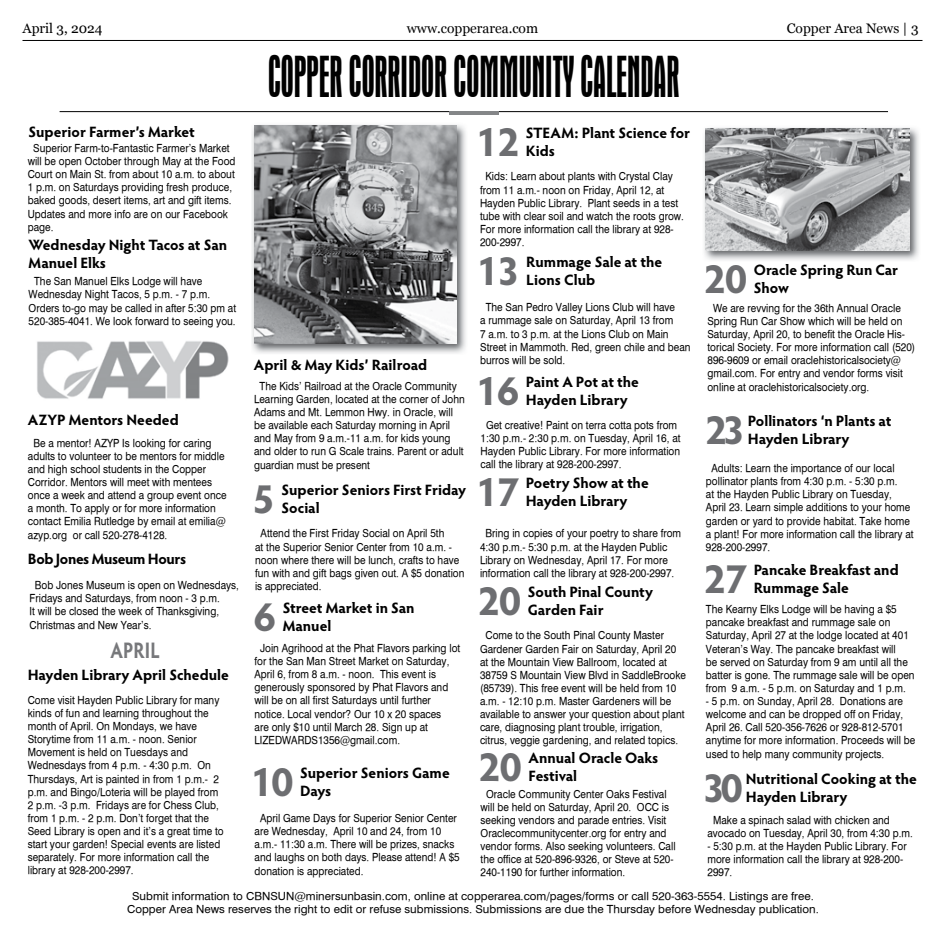
<style>
.page{position:relative;width:945px;height:945px;background:#fff}
.page>*{position:absolute;margin:0;border:0;box-sizing:border-box;transform-origin:0 0}
.t1{font:condensed 60px "Aurora BT";color:#000;scale:.8 1}
.t2{font:700 41.25px "Hypatia Sans Pro";letter-spacing:-.025em;color:#6d6e71}
.t3{font:700 22.5px "Hypatia Sans Pro";letter-spacing:.01em;color:#77787b;scale:.8 1}
.t4{font:700 15px/18px "Hypatia Sans Pro";letter-spacing:-.005em;color:#000}
.t5{font:700 15px "Hypatia Sans Pro";letter-spacing:-.025em;color:#000}
.t6{font:13.75px "Georgia";color:#000}
.t7{font:11.25px/13.1px "Geneva";color:#000;scale:.9 1}
.t8{font:11.25px/13.1px "Geneva";color:#000;text-align:center}
</style>
<div class="page">
<hr style="left:22px;top:40px;width:900px;height:1px;background:#000">
<hr style="left:60px;top:111px;width:828px;height:1px;background:#000">
<hr style="left:449px;top:111px;width:49px;height:3px;background:#848688">
<img style="left:37px;top:341px;width:192px;height:58px">
<img style="left:252px;top:125px;width:214px;height:229px">
<img style="left:254px;top:126px;width:203px;height:217px">
<img style="left:704px;top:128px;width:215px;height:132px">
<img style="left:706px;top:129px;width:204px;height:121px">
<p class="t6" style="left:22px;top:18px;width:82px">April 3, 2024</p>
<p class="t6" style="left:407px;top:18px;width:133px">www.copperarea.com</p>
<p class="t6" style="left:787px;top:18px;width:133px">Copper Area News | 3</p>
<h1 class="t1" style="left:268px;top:46px;width:516px">COPPER CORRIDOR COMMUNITY CALENDAR</h1>
<h3 class="t4" style="left:29px;top:122px;width:168px">Superior Farmer’s Market</h3>
<p class="t7" style="left:28px;top:141px;width:232px;text-indent:6px">Superior Farm-to-Fantastic Farmer’s Market will be open October through May at the Food Court on Main St. from about 10 a.m. to about 1 p.m. on Saturdays providing fresh produce, baked goods, desert items, art and gift items.<br>Updates and more info are on our Facebook page.</p>
<h3 class="t4" style="left:29px;top:235px;width:200px">Wednesday Night Tacos at San<br>Manuel Elks</h3>
<p class="t7" style="left:29px;top:275px;width:232px;text-indent:6px">The San Manuel Elks Lodge will have Wednesday Night Tacos, 5 p.m. - 7 p.m.<br>Orders to-go may be called in after 5:30 pm at 520-385-4041. We look forward to seeing you.</p>
<h3 class="t4" style="left:28px;top:410px;width:152px">AZYP Mentors Needed</h3>
<p class="t7" style="left:28px;top:436px;width:222px;text-indent:6px">Be a mentor! AZYP Is looking for caring adults to volunteer to be mentors for middle and high school students in the Copper Corridor. Mentors will meet with mentees once a week and attend a group event once a month. To apply or for more information contact Emilia Rutledge by email at emilia@ azyp.org or call 520-278-4128.</p>
<h3 class="t5" style="left:28px;top:549px;width:160px">Bob Jones Museum Hours</h3>
<p class="t7" style="left:30px;top:579px;width:234px;text-indent:5px">Bob Jones Museum is open on Wednesdays, Fridays and Saturdays, from noon - 3 p.m.<br>It will be closed the week of Thanksgiving, Christmas and New Year’s.</p>
<h3 class="t3" style="left:110px;top:635px;width:63px">APRIL</h3>
<h3 class="t4" style="left:28px;top:665px;width:203px">Hayden Library April Schedule</h3>
<p class="t7" style="left:28px;top:693px;width:219px">Come visit Hayden Public Library for many kinds of fun and learning throughout the month of April. On Mondays, we have Storytime from 11 a.m. - noon. Senior Movement is held on Tuesdays and Wednesdays from 4 p.m. - 4:30 p.m. On Thursdays, Art is painted in from 1 p.m.- 2 p.m. and Bingo/Loteria will be played from 2 p.m. -3 p.m. Fridays are for Chess Club, from 1 p.m. - 2 p.m. Don’t forget that the Seed Library is open and it’s a great time to start your garden! Special events are listed separately. For more information call the library at 928-200-2997.</p>
<h3 class="t4" style="left:254px;top:355px;width:175px">April &amp; May Kids’ Railroad</h3>
<p class="t7" style="left:254px;top:379px;width:236px;text-indent:6px">The Kids’ Railroad at the Oracle Community Learning Garden, located at the corner of John Adams and Mt. Lemmon Hwy. in Oracle, will be available each Saturday morning in April and May from 9 a.m.-11 a.m. for kids young and older to run G Scale trains. Parent or adult guardian must be present</p>
<h2 class="t2" style="left:252px;top:470px;width:24px">5</h2>
<h3 class="t4" style="left:281px;top:480px;width:186px">Superior Seniors First Friday<br>Social</h3>
<p class="t7" style="left:255px;top:527px;width:234px;text-indent:6px">Attend the First Friday Social on April 5th<br>at the Superior Senior Center from 10 a.m. - noon where there will be lunch, crafts to have fun with and gift bags given out. A $5 donation is appreciated.</p>
<h2 class="t2" style="left:254px;top:587px;width:24px">6</h2>
<h3 class="t4" style="left:283px;top:598px;width:133px">Street Market in San<br>Manuel</h3>
<p class="t7" style="left:255px;top:641px;width:230px;text-indent:6px">Join Agrihood at the Phat Flavors parking lot for the San Man Street Market on Saturday, April 6, from 8 a.m. - noon. This event is generously sponsored by Phat Flavors and will be on all first Saturdays until further notice. Local vendor? Our 10 x 20 spaces<br>are only $10 until March 28. Sign up at LIZEDWARDS1356@gmail.com.</p>
<h2 class="t2" style="left:250px;top:752px;width:46px">10</h2>
<h3 class="t4" style="left:300px;top:763px;width:151px">Superior Seniors Game<br>Days</h3>
<p class="t7" style="left:255px;top:811px;width:230px;text-indent:6px">April Game Days for Superior Senior Center are Wednesday, April 10 and 24, from 10 a.m.- 11:30 a.m. There will be prizes, snacks and laughs on both days. Please attend! A $5 donation is appreciated.</p>
<h2 class="t2" style="left:475px;top:112px;width:46px">12</h2>
<h3 class="t4" style="left:526px;top:123px;width:166px">STEAM: Plant Science for<br>Kids</h3>
<p class="t7" style="left:480px;top:170px;width:228px;text-indent:6px">Kids: Learn about plants with Crystal Clay from 11 a.m.- noon on Friday, April 12, at Hayden Public Library. Plant seeds in a test tube with clear soil and watch the roots grow.<br>For more information call the library at 928- 200-2997.</p>
<h2 class="t2" style="left:476px;top:242px;width:46px">13</h2>
<h3 class="t4" style="left:526px;top:252px;width:137px">Rummage Sale at the<br>Lions Club</h3>
<p class="t7" style="left:480px;top:301px;width:235px;text-indent:6px">The San Pedro Valley Lions Club will have<br>a rummage sale on Saturday, April 13 from<br>7 a.m. to 3 p.m. at the Lions Club on Main Street in Mammoth. Red, green chile and bean burros will be sold.</p>
<h2 class="t2" style="left:475px;top:361px;width:46px">16</h2>
<h3 class="t4" style="left:526px;top:372px;width:114px">Paint A Pot at the<br>Hayden Library</h3>
<p class="t7" style="left:481px;top:418px;width:224px;text-indent:6px">Get creative! Paint on terra cotta pots from 1:30 p.m.- 2:30 p.m. on Tuesday, April 16, at Hayden Public Library. For more information call the library at 928-200-2997.</p>
<h2 class="t2" style="left:475px;top:463px;width:46px">17</h2>
<h3 class="t4" style="left:526px;top:473px;width:125px">Poetry Show at the<br>Hayden Library</h3>
<p class="t7" style="left:480px;top:527px;width:225px;text-indent:6px">Bring in copies of your poetry to share from 4:30 p.m.- 5:30 p.m. at the Hayden Public Library on Wednesday, April 17. For more information call the library at 928-200-2997.</p>
<h2 class="t2" style="left:477px;top:572px;width:46px">20</h2>
<h3 class="t4" style="left:528px;top:582px;width:127px">South Pinal County<br>Garden Fair</h3>
<p class="t7" style="left:480px;top:629px;width:231px;text-indent:6px">Come to the South Pinal County Master Gardener Garden Fair on Saturday, April 20 at the Mountain View Ballroom, located at 38759 S Mountain View Blvd in SaddleBrooke (85739). This free event will be held from 10 a.m. - 12:10 p.m. Master Gardeners will be available to answer your question about plant care, diagnosing plant trouble, irrigation, citrus, veggie gardening, and related topics.</p>
<h2 class="t2" style="left:478px;top:738px;width:46px">20</h2>
<h3 class="t4" style="left:529px;top:748px;width:131px">Annual Oracle Oaks<br>Festival</h3>
<p class="t7" style="left:481px;top:787px;width:218px;text-indent:6px">Oracle Community Center Oaks Festival will be held on Saturday, April 20. OCC is seeking vendors and parade entries. Visit Oraclecommunitycenter.org for entry and vendor forms. Also seeking volunteers. Call the office at 520-896-9326, or Steve at 520- 240-1190 for further information.</p>
<h2 class="t2" style="left:703px;top:250px;width:46px">20</h2>
<h3 class="t4" style="left:754px;top:260px;width:146px">Oracle Spring Run Car<br>Show</h3>
<p class="t7" style="left:707px;top:301px;width:232px;text-indent:6px">We are revving for the 36th Annual Oracle Spring Run Car Show which will be held on Saturday, April 20, to benefit the Oracle His&shy;torical Society. For more information call (520)<br>896-9609 or email oraclehistoricalsociety@ gmail.com. For entry and vendor forms visit online at oraclehistoricalsociety.org.</p>
<h2 class="t2" style="left:705px;top:400px;width:42px">23</h2>
<h3 class="t4" style="left:748px;top:411px;width:145px">Pollinators ‘n Plants at<br>Hayden Library</h3>
<p class="t7" style="left:706px;top:461px;width:232px;text-indent:6px">Adults: Learn the importance of our local pollinator plants from 4:30 p.m. - 5:30 p.m.<br>at the Hayden Public Library on Tuesday, April 23. Learn simple additions to your home garden or yard to provide habitat. Take home a plant! For more information call the library at 928-200-2997.</p>
<h2 class="t2" style="left:703px;top:549px;width:46px">27</h2>
<h3 class="t4" style="left:754px;top:560px;width:146px">Pancake Breakfast and<br>Rummage Sale</h3>
<p class="t7" style="left:706px;top:603px;width:233px">The Kearny Elks Lodge will be having a $5 pancake breakfast and rummage sale on Saturday, April 27 at the lodge located at 401<br>Veteran’s Way. The pancake breakfast will<br>be served on Saturday from 9 am until all the batter is gone. The rummage sale will be open from 9 a.m. - 5 p.m. on Saturday and 1 p.m.</p>
<p class="t7" style="left:706px;top:694px;width:234px">- 5 p.m. on Sunday, April 28. Donations are welcome and can be dropped off on Friday, April 26. Call 520-356-7626 or 928-812-5701 anytime for more information. Proceeds will be used to help many community projects.</p>
<h2 class="t2" style="left:703px;top:759px;width:42px">30</h2>
<h3 class="t4" style="left:746px;top:769px;width:173px">Nutritional Cooking at the<br>Hayden Library</h3>
<p class="t7" style="left:707px;top:813px;width:230px;text-indent:6px">Make a spinach salad with chicken and avocado on Tuesday, April 30, from 4:30 p.m.</p>
<p class="t7" style="left:707px;top:839px;width:223px">- 5:30 p.m. at the Hayden Public Library. For more information call the library at 928-200-<br>2997.</p>
<p class="t8" style="left:127px;top:890px;width:693px">Submit information to CBNSUN@minersunbasin.com, online at copperarea.com/pages/forms or call 520-363-5554. Listings are free.<br>Copper Area News reserves the right to edit or refuse submissions. Submissions are due the Thursday before Wednesday publication.</p>
</div>
